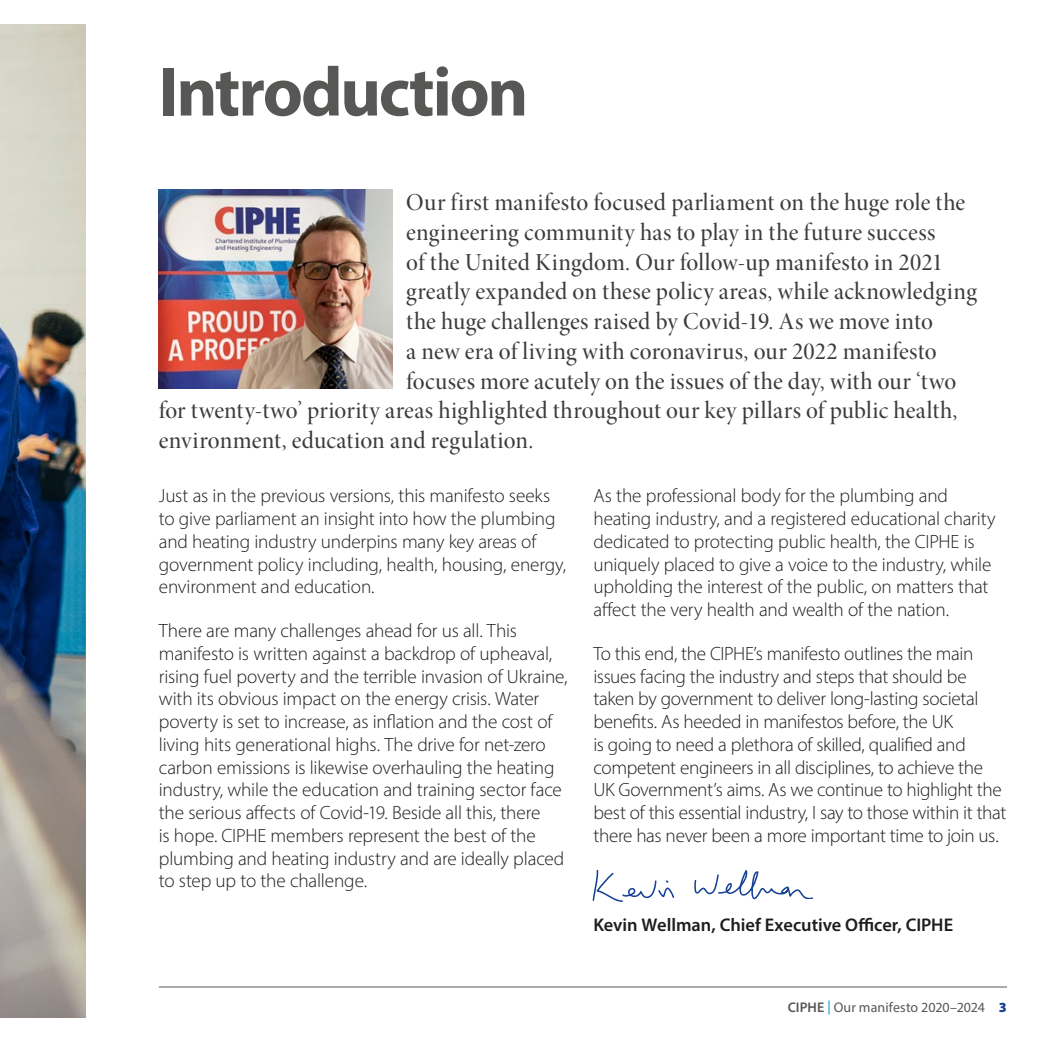
<style>
.page{position:relative;width:1042px;height:1042px;background:#fff}
.page>*{position:absolute;margin:0;border:0;box-sizing:border-box;transform-origin:0 0}
.Heading_1{font:700 70px "Myriad Pro";letter-spacing:-.035em;color:#575756}
.Body_intro_2{font:24.5px "Minion Pro Medium Disp";letter-spacing:.01em;color:#3c3c3b}
.Body{font:300 19.25px/22.8px "Myriad Pro";letter-spacing:-.01em;color:#1d1d1b}
.Body-2{font:600 18.38px "Myriad Pro";color:#1d1d1b}
.t1{font:14px "Myriad Pro";letter-spacing:.005em;color:#575756}
.s1{font-weight:600}
.s2{color:#008bd2}
.s3{font-weight:900;color:#164194}
</style>
<div class="page">
<img style="left:0;top:25px;width:85px;height:992px">
<img style="left:159px;top:189px;width:233px;height:199px">
<svg style="left:592px;top:870px;width:82px;height:32px"></svg>
<svg style="left:694px;top:870px;width:119px;height:30px"></svg>
<hr style="left:159px;top:986px;width:848px;height:1px;background:#575756">
<p class="Heading_1" style="left:159px;top:46px;width:371px">Introduction</p>
<p class="Body_intro_2" style="left:406px;top:187px;width:560px">Our first manifesto focused parliament on the huge role the</p>
<p class="Body_intro_2" style="left:406px;top:217px;width:531px">engineering community has to play in the future success</p>
<p class="Body_intro_2" style="left:406px;top:247px;width:538px">of the United Kingdom. Our follow-up manifesto in 2021</p>
<p class="Body_intro_2" style="left:406px;top:276px;width:572px">greatly expanded on these policy areas, while acknowledging</p>
<p class="Body_intro_2" style="left:406px;top:306px;width:528px">the huge challenges raised by Covid-19. As we move into</p>
<p class="Body_intro_2" style="left:406px;top:336px;width:532px">a new era of living with coronavirus, our 2022 manifesto</p>
<p class="Body_intro_2" style="left:406px;top:366px;width:551px">focuses more acutely on the issues of the day, with our ‘two</p>
<p class="Body_intro_2" style="left:159px;top:395px;width:800px">for twenty-two’ priority areas highlighted throughout our key pillars of public health,</p>
<p class="Body_intro_2" style="left:159px;top:425px;width:376px">environment, education and regulation.</p>
<p class="Body" style="left:159px;top:484px;width:409px">Just as in the previous versions, this manifesto seeks to give parliament an insight into how the plumbing and heating industry underpins many key areas of government policy including, health, housing, energy, environment and education.</p>
<p class="Body" style="left:159px;top:619px;width:410px">There are many challenges ahead for us all. This manifesto is written against a backdrop of upheaval, rising fuel poverty and the terrible invasion of Ukraine, with its obvious impact on the energy crisis. Water poverty is set to increase, as inflation and the cost of living hits generational highs. The drive for net-zero carbon emissions is likewise overhauling the heating industry, while the education and training sector face the serious affects of Covid-19. Beside all this, there<br>is hope. CIPHE members represent the best of the plumbing and heating industry and are ideally placed to step up to the challenge.</p>
<p class="Body" style="left:593px;top:484px;width:404px">As the professional body for the plumbing and heating industry, and a registered educational charity dedicated to protecting public health, the CIPHE is uniquely placed to give a voice to the industry, while upholding the interest of the public, on matters that affect the very health and wealth of the nation.</p>
<p class="Body" style="left:593px;top:642px;width:414px">To this end, the CIPHE’s manifesto outlines the main issues facing the industry and steps that should be taken by government to deliver long-lasting societal benefits. As heeded in manifestos before, the UK<br>is going to need a plethora of skilled, qualified and competent engineers in all disciplines, to achieve the UK Government’s aims. As we continue to highlight the best of this essential industry, I say to those within it that there has never been a more important time to join us.</p>
<p class="Body-2" style="left:593px;top:913px;width:361px">Kevin Wellman, Chief Executive Officer, CIPHE</p>
<p class="t1" style="left:787px;top:998px;width:221px"><span class="s1">CIPHE</span> <span class="s2">|</span> Our manifesto 2020–2024 <span class="s3">3</span></p>
</div>
